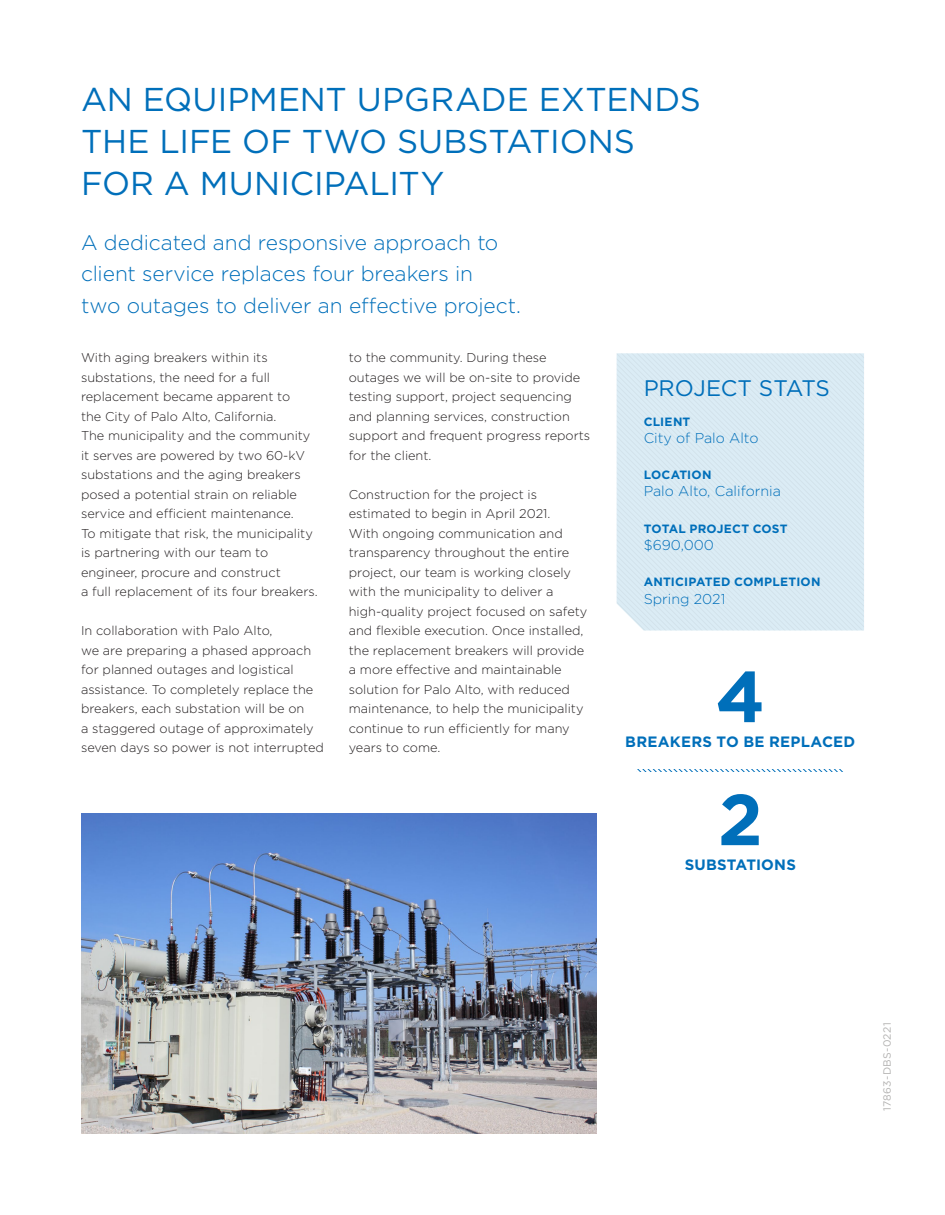
<style>
.page{position:relative;width:945px;height:1215px;background:#fff}
.page>*{position:absolute;margin:0;border:0;box-sizing:border-box;transform-origin:0 0}
.t1{font:700 72px/123px "Gotham";color:#006fba}
.t2{font:33px/42px "Gotham";color:#006fba}
.t3{font:22.5px "Gotham";letter-spacing:-.01em;color:#006fba}
.t4{font:300 21px/31.5px "Gotham";letter-spacing:-.005em;color:#006fba}
.t5{font:700 15px "Gotham";letter-spacing:.015em;color:#006fba}
.t6{font:300 14.25px "Gotham";color:#006fba}
.t7{font:300 12.75px/19.5px "Gotham";color:#231f20}
.t8{font:700 12px "Gotham";letter-spacing:.015em;color:#006fba}
.t9{font:10.5px "Gotham";letter-spacing:.03em;color:#b3b2b1}
</style>
<div class="page">
<svg style="left:617px;top:353px;width:247px;height:278px;background:#d8e9f2"></svg>
<svg style="left:638px;top:770px;width:205px;height:2px"></svg>
<img style="left:81px;top:814px;width:515px;height:320px">
<h2 class="t2" style="left:81px;top:77px;width:621px">AN EQUIPMENT UPGRADE EXTENDS<br>THE LIFE OF TWO SUBSTATIONS<br>FOR A MUNICIPALITY</h2>
<h3 class="t4" style="left:81px;top:226px;width:442px">A dedicated and responsive approach to client service replaces four breakers in<br>two outages to deliver an effective project.</h3>
<p class="t7" style="left:349px;top:348px;width:243px">to the community. During these outages we will be on-site to provide testing support, project sequencing and planning services, construction support and frequent progress reports for the client.</p>
<p class="t7" style="left:349px;top:484px;width:240px">Construction for the project is estimated to begin in April 2021.<br>With ongoing communication and transparency throughout the entire project, our team is working closely with the municipality to deliver a high-quality project focused on safety and flexible execution. Once installed, the replacement breakers will provide a more effective and maintainable solution for Palo Alto, with reduced maintenance, to help the municipality continue to run efficiently for many years to come.</p>
<p class="t7" style="left:81px;top:348px;width:238px">With aging breakers within its substations, the need for a full replacement became apparent to<br>the City of Palo Alto, California.<br>The municipality and the community it serves are powered by two 60-kV substations and the aging breakers posed a potential strain on reliable service and efficient maintenance.<br>To mitigate that risk, the municipality is partnering with our team to engineer, procure and construct<br>a full replacement of its four breakers.</p>
<p class="t7" style="left:81px;top:620px;width:244px">In collaboration with Palo Alto,<br>we are preparing a phased approach for planned outages and logistical assistance. To completely replace the breakers, each substation will be on<br>a staggered outage of approximately seven days so power is not interrupted</p>
<h3 class="t3" style="left:644px;top:374px;width:188px">PROJECT STATS</h3>
<p class="t8" style="left:644px;top:414px;width:48px">CLIENT</p>
<p class="t6" style="left:644px;top:429px;width:116px">City of Palo Alto</p>
<p class="t8" style="left:644px;top:467px;width:69px">LOCATION</p>
<p class="t6" style="left:644px;top:482px;width:139px">Palo Alto, California</p>
<p class="t8" style="left:644px;top:521px;width:145px">TOTAL PROJECT COST</p>
<p class="t6" style="left:644px;top:536px;width:72px">$690,000</p>
<p class="t8" style="left:644px;top:574px;width:178px">ANTICIPATED COMPLETION</p>
<p class="t6" style="left:644px;top:589px;width:83px">Spring 2021</p>
<h1 class="t1" style="left:716px;top:635px;width:51px">4<br>2</h1>
<p class="t5" style="left:685px;top:855px;width:113px">SUBSTATIONS</p>
<p class="t5" style="left:625px;top:732px;width:232px">BREAKERS TO BE REPLACED</p>
<p class="t9" style="left:881px;top:1111px;width:90px;rotate:-90deg">17863-DBS-0221</p>
</div>
